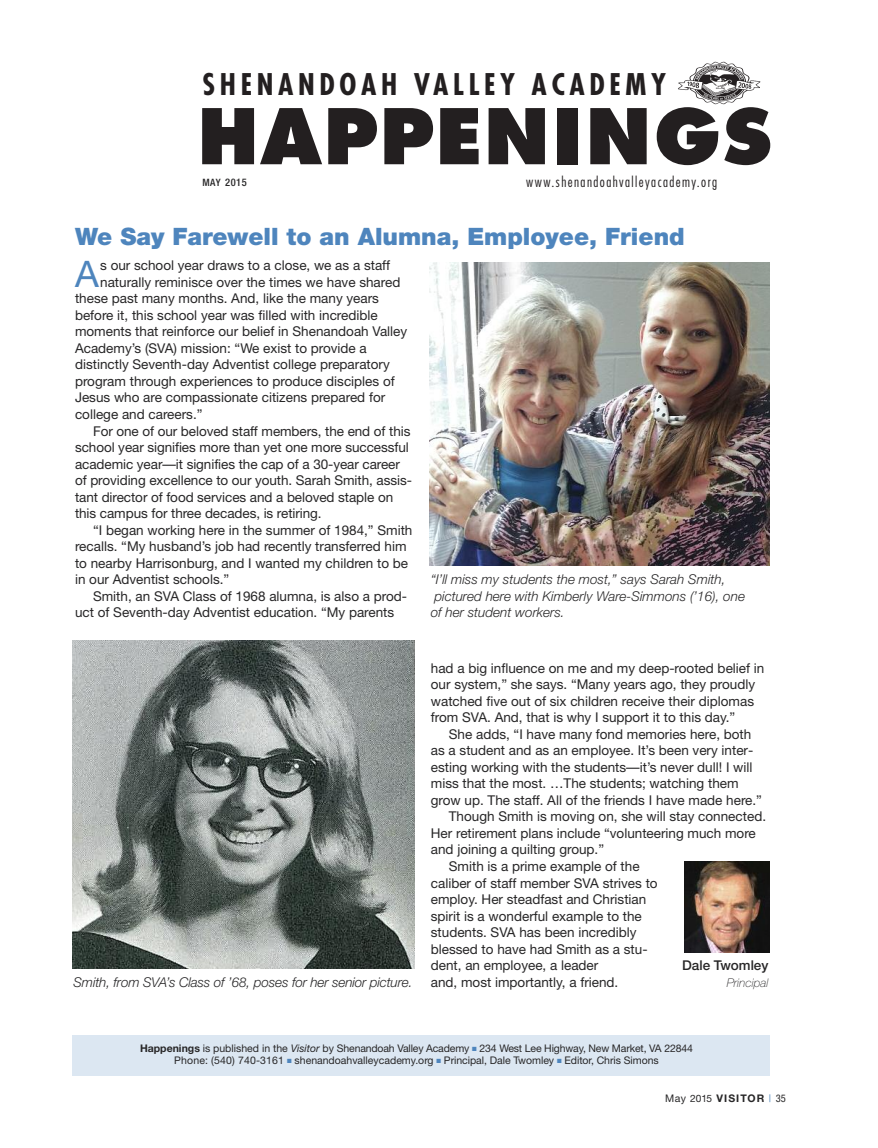
<style>
.page{position:relative;width:878px;height:1148px;background:#fff}
.page>*{position:absolute;margin:0;border:0;box-sizing:border-box;transform-origin:0 0}
.t1{font:800 74.55px "Futura";letter-spacing:.025em;color:#231f20}
.t2{font:36.6px "Helvetica Neue";color:#4e85bd}
.t3{font:700 condensed 29.1px "Futura";letter-spacing:.16em;color:#231f20}
.t4{font:900 24px "Helvetica Neue";color:#4e85bd}
.t5{font:300 condensed 14.25px "Futura";letter-spacing:.1em;color:#231f20}
.t6{font:13.5px/16.5px "Helvetica Neue";color:#272627}
.t7{font:italic 300 13.5px/16.5px "Helvetica Neue";color:#272627}
.t8{font:500 13.5px "Helvetica Neue";color:#272627}
.t9{font:italic 100 12px "Helvetica Neue";color:#272627}
.t10{font:10.5px/12px "Helvetica Neue";letter-spacing:-.005em;color:#272627;text-align:center}
.t11{font:700 10.5px "Helvetica Neue";letter-spacing:.1em;color:#272627}
.t12{font:500 condensed 10.5px "Helvetica Neue";color:#272627}
.s1{font-size:10.2px}
.s2{font-weight:700}
.s3{font-style:italic}
.s4{color:#4e85bd}
.s5{font-weight:400}
.s6{font-weight:400;font-size:10.2px}
.s7{font-weight:400;font-stretch:condensed;color:#4e85bd}
.s8{font-weight:400;font-stretch:condensed}
</style>
<div class="page">
<img style="left:678px;top:61px;width:82px;height:44px">
<img style="left:72px;top:640px;width:342px;height:328px">
<img style="left:429px;top:262px;width:341px;height:303px">
<img style="left:684px;top:861px;width:85px;height:91px">
<div style="left:72px;top:1035px;width:697px;height:40px;background:#dce7f2"></div>
<h3 class="t3" style="left:202px;top:71px;width:465px">SHENANDOAH VALLEY ACADEMY</h3>
<h1 class="t1" style="left:197px;top:104px;width:576px">HAPPENINGS</h1>
<p class="t12" style="left:202px;top:179px;width:46px"><span class="s1">MAY</span> 2015</p>
<p class="t5" style="left:526px;top:175px;width:192px">www.shenandoahvalleyacademy.org</p>
<h3 class="t4" style="left:75px;top:228px;width:611px">We Say Farewell to an Alumna, Employee, Friend</h3>
<h2 class="t2" style="left:75px;top:261px;width:25px">A</h2>
<p class="t6" style="left:100px;top:259px;width:291px">s our school year draws to a close, we as a staff</p>
<p class="t6" style="left:100px;top:275px;width:302px">naturally reminisce over the times we have shared</p>
<p class="t6" style="left:75px;top:292px;width:305px">these past many months. And, like the many years</p>
<p class="t6" style="left:75px;top:308px;width:304px">before it, this school year was filled with incredible</p>
<p class="t6" style="left:75px;top:325px;width:334px">moments that reinforce our belief in Shenandoah Valley</p>
<p class="t6" style="left:75px;top:341px;width:293px">Academy’s (SVA) mission: “We exist to provide a</p>
<p class="t6" style="left:75px;top:358px;width:316px">distinctly Seventh-day Adventist college preparatory</p>
<p class="t6" style="left:75px;top:374px;width:321px">program through experiences to produce disciples of</p>
<p class="t6" style="left:75px;top:391px;width:312px">Jesus who are compassionate citizens prepared for</p>
<p class="t6" style="left:75px;top:407px;width:129px">college and careers.”</p>
<p class="t6" style="left:93px;top:424px;width:319px">For one of our beloved staff members, the end of this</p>
<p class="t6" style="left:75px;top:440px;width:335px">school year signifies more than yet one more successful</p>
<p class="t6" style="left:75px;top:457px;width:326px">academic year—it signifies the cap of a 30-year career</p>
<p class="t6" style="left:75px;top:473px;width:338px">of providing excellence to our youth. Sarah Smith, assis-</p>
<p class="t6" style="left:75px;top:490px;width:320px">tant director of food services and a beloved staple on</p>
<p class="t6" style="left:75px;top:506px;width:248px">this campus for three decades, is retiring.</p>
<p class="t6" style="left:93px;top:523px;width:321px">“I began working here in the summer of 1984,” Smith</p>
<p class="t6" style="left:75px;top:539px;width:333px">recalls. “My husband’s job had recently transferred him</p>
<p class="t6" style="left:75px;top:556px;width:334px">to nearby Harrisonburg, and I wanted my children to be</p>
<p class="t6" style="left:75px;top:572px;width:156px">in our Adventist schools.”</p>
<p class="t6" style="left:93px;top:589px;width:315px">Smith, an SVA Class of 1968 alumna, is also a prod-</p>
<p class="t6" style="left:75px;top:605px;width:321px">uct of Seventh-day Adventist education. “My parents</p>
<p class="t7" style="left:431px;top:572px;width:316px">“I’ll miss my students the most,” says Sarah Smith, pictured here with Kimberly Ware-Simmons (’16), one of her student workers.</p>
<p class="t7" style="left:74px;top:975px;width:340px">Smith, from SVA’s Class of ’68, poses for her senior picture.</p>
<p class="t6" style="left:431px;top:661px;width:335px">had a big influence on me and my deep-rooted belief in our system,” she says. “Many years ago, they proudly watched five out of six children receive their diplomas from SVA. And, that is why I support it to this day.”</p>
<p class="t6" style="left:449px;top:727px;width:304px">She adds, “I have many fond memories here, both</p>
<p class="t6" style="left:431px;top:743px;width:324px">as a student and as an employee. It’s been very inter-</p>
<p class="t6" style="left:431px;top:760px;width:323px">esting working with the students—it’s never dull! I will</p>
<p class="t6" style="left:431px;top:776px;width:309px">miss that the most. …The students; watching them</p>
<p class="t6" style="left:431px;top:793px;width:332px">grow up. The staff. All of the friends I have made here.”</p>
<p class="t6" style="left:449px;top:809px;width:319px">Though Smith is moving on, she will stay connected.</p>
<p class="t6" style="left:431px;top:826px;width:326px">Her retirement plans include “volunteering much more</p>
<p class="t6" style="left:431px;top:842px;width:175px">and joining a quilting group.”</p>
<p class="t6" style="left:449px;top:859px;width:192px">Smith is a prime example of the</p>
<p class="t6" style="left:431px;top:875px;width:228px">caliber of staff member SVA strives to</p>
<p class="t6" style="left:431px;top:892px;width:217px">employ. Her steadfast and Christian</p>
<p class="t6" style="left:431px;top:908px;width:212px">spirit is a wonderful example to the</p>
<p class="t6" style="left:431px;top:925px;width:207px">students. SVA has been incredibly</p>
<p class="t6" style="left:431px;top:941px;width:218px">blessed to have had Smith as a stu-</p>
<p class="t6" style="left:431px;top:958px;width:169px">dent, an employee, a leader</p>
<p class="t6" style="left:431px;top:974px;width:189px">and, most importantly, a friend.</p>
<p class="t8" style="left:682px;top:960px;width:88px">Dale Twomley</p>
<p class="t9" style="left:726px;top:978px;width:43px">Principal</p>
<p class="t10" style="left:140px;top:1043px;width:554px"><span class="s2">Happenings</span> is published in the <span class="s3">Visitor</span> by Shenandoah Valley Academy <span class="s4">■</span> 234 West Lee Highway, New Market, VA 22844<br>Phone: (540) 740-3161 <span class="s4">■</span> shenandoahvalleycademy.org <span class="s4">■</span> Principal, Dale Twomley <span class="s4">■</span> Editor, Chris Simons</p>
<p class="t11" style="left:665px;top:1094px;width:122px"><span class="s5">May</span> <span class="s6">2015</span> VISITOR <span class="s7">|</span> <span class="s8">35</span></p>
</div>
